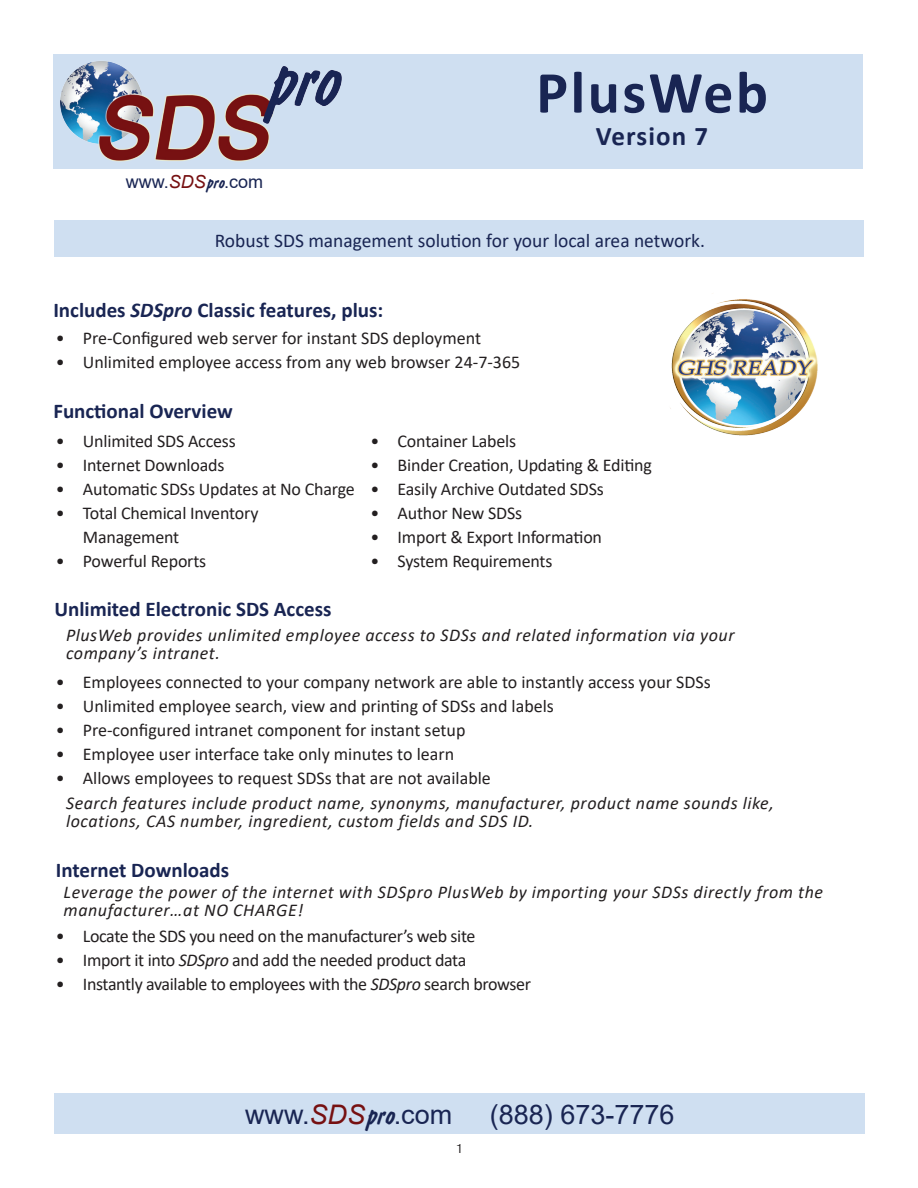
<style>
.page{position:relative;width:918px;height:1188px;background:#fff}
.page>*{position:absolute;margin:0;border:0;box-sizing:border-box;transform-origin:0 0}
.t1{font:700 60px "Calibri";letter-spacing:.04em;color:#192553}
.t2{font:27px "Arial";color:#192553}
.t3{font:700 27px "Calibri";letter-spacing:.04em;color:#192553}
.t4{font:700 21px "Calibri";color:#192553}
.t5{font:19.5px "Calibri";color:#192553}
.t6{font:18px/24px "Calibri";letter-spacing:-.01em;color:#231f20}
.t7{font:italic 18px/18px "Calibri";letter-spacing:.03em;color:#231f20}
.t8{font:18px "Arial";color:#192553}
.t9{font:300 13.5px "URW Grotesk TOT";color:#231f20}
.s1{font-style:italic;color:#761011}
.s2{font-family:"Dom Casual BT";font-style:italic}
.s3{font-style:italic}
.s4{font-family:"Dom Casual BT";font-style:italic;font-size:28.5px}
</style>
<div class="page">
<img style="left:670px;top:299px;width:148px;height:137px">
<div style="left:54px;top:220px;width:810px;height:37px;background:#cfdff1"></div>
<div style="left:53px;top:54px;width:810px;height:115px;background:#cfdff1"></div>
<div style="left:54px;top:1093px;width:811px;height:40px;background:#cfdff1"></div>
<img style="left:60px;top:61px;width:282px;height:101px">
<p class="t8" style="left:126px;top:169px;width:139px">www.<span class="s1">SDS</span><span class="s2">pro</span>.com</p>
<p class="t1" style="left:536px;top:50px;width:233px">PlusWeb</p>
<p class="t3" style="left:596px;top:117px;width:114px">Version 7</p>
<p class="t5" style="left:215px;top:227px;width:492px">Robust SDS management solution for your local area network.</p>
<p class="t4" style="left:53px;top:295px;width:332px">Includes <span class="s3">SDSpro</span> Classic features, plus:</p>
<p class="t6" style="left:56px;top:325px;width:427px">• Pre-Configured web server for instant SDS deployment</p>
<p class="t6" style="left:56px;top:349px;width:466px">• Unlimited employee access from any web browser 24-7-365</p>
<p class="t4" style="left:53px;top:396px;width:181px">Functional Overview</p>
<p class="t6" style="left:56px;top:429px;width:181px">• Unlimited SDS Access</p>
<p class="t6" style="left:56px;top:453px;width:170px">• Internet Downloads</p>
<p class="t6" style="left:56px;top:477px;width:301px">• Automatic SDSs Updates at No Charge</p>
<p class="t6" style="left:83px;top:501px;width:177px;text-indent:-27px">• Total Chemical Inventory<br>Management</p>
<p class="t6" style="left:56px;top:549px;width:152px">• Powerful Reports</p>
<p class="t4" style="left:54px;top:594px;width:279px">Unlimited Electronic SDS Access</p>
<p class="t6" style="left:371px;top:429px;width:147px">• Container Labels</p>
<p class="t6" style="left:371px;top:453px;width:283px">• Binder Creation, Updating &amp; Editing</p>
<p class="t6" style="left:371px;top:477px;width:235px">• Easily Archive Outdated SDSs</p>
<p class="t6" style="left:371px;top:501px;width:153px">• Author New SDSs</p>
<p class="t6" style="left:371px;top:525px;width:233px">• Import &amp; Export Information</p>
<p class="t6" style="left:371px;top:549px;width:183px">• System Requirements</p>
<p class="t7" style="left:66px;top:625px;width:670px">PlusWeb provides unlimited employee access to SDSs and related information via your company’s intranet.</p>
<p class="t6" style="left:56px;top:670px;width:656px">• Employees connected to your company network are able to instantly access your SDSs</p>
<p class="t6" style="left:56px;top:694px;width:500px">• Unlimited employee search, view and printing of SDSs and labels</p>
<p class="t6" style="left:56px;top:718px;width:411px">• Pre-configured intranet component for instant setup</p>
<p class="t6" style="left:56px;top:742px;width:400px">• Employee user interface take only minutes to learn</p>
<p class="t6" style="left:56px;top:766px;width:437px">• Allows employees to request SDSs that are not available</p>
<p class="t7" style="left:66px;top:793px;width:709px">Search features include product name, synonyms, manufacturer, product name sounds like, locations, CAS number, ingredient, custom fields and SDS ID.</p>
<p class="t4" style="left:56px;top:855px;width:175px">Internet Downloads</p>
<p class="t7" style="left:64px;top:882px;width:761px">Leverage the power of the internet with SDSpro PlusWeb by importing your SDSs directly from the manufacturer…at NO CHARGE!</p>
<p class="t6" style="left:56px;top:924px;width:421px">• Locate the SDS you need on the manufacturer’s web site</p>
<p class="t6" style="left:56px;top:948px;width:412px">• Import it into <span class="s3">SDSpro</span> and add the needed product data</p>
<p class="t6" style="left:56px;top:972px;width:477px">• Instantly available to employees with the <span class="s3">SDSpro</span> search browser</p>
<p class="t2" style="left:245px;top:1096px;width:209px">www.<span class="s1">SDS</span><span class="s4">pro</span>.com</p>
<p class="t2" style="left:490px;top:1096px;width:186px">(888) 673-7776</p>
<p class="t9" style="left:455px;top:1141px;width:9px">1</p>
</div>
